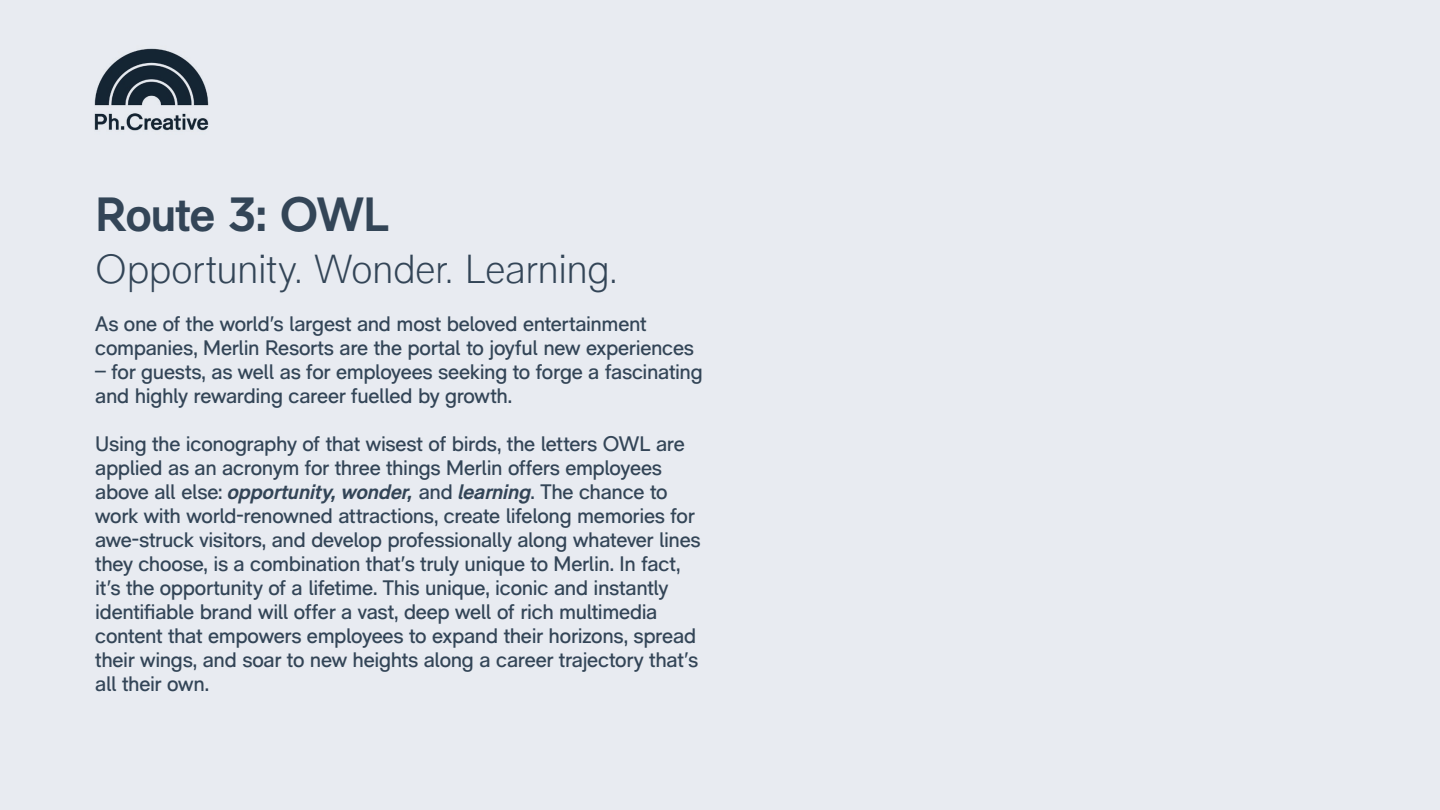
<style>
.page{position:relative;width:1440px;height:810px;background:#e8ebf1}
.page>*{position:absolute;margin:0;border:0;box-sizing:border-box;transform-origin:0 0}
.t1{font:700 48px "RM Pro";letter-spacing:-.025em;color:#334557}
.t2{font:300 40.5px "RM Pro";letter-spacing:-.025em;color:#334557}
.t3{font:21px/24px "RM Pro";letter-spacing:-.015em;color:#334557}
.s1{font-weight:700;font-style:italic}
</style>
<div class="page">
<img style="left:94px;top:48px;width:115px;height:83px">
<h1 class="t1" style="left:95px;top:186px;width:296px">Route 3: OWL</h1>
<h2 class="t2" style="left:95px;top:246px;width:524px">Opportunity. Wonder. Learning.</h2>
<p class="t3" style="left:95px;top:312px;width:600px">As one of the world’s largest and most beloved entertainment companies, Merlin Resorts are the portal to joyful new experiences</p>
<p class="t3" style="left:95px;top:360px;width:609px">– for guests, as well as for employees seeking to forge a fascinating and highly rewarding career fuelled by growth.</p>
<p class="t3" style="left:95px;top:432px;width:607px">Using the iconography of that wisest of birds, the letters OWL are applied as an acronym for three things Merlin offers employees above all else: <span class="s1">opportunity, wonder,</span> and <span class="s1">learning</span>. The chance to work with world-renowned attractions, create lifelong memories for awe-struck visitors, and develop professionally along whatever lines they choose, is a combination that’s truly unique to Merlin. In fact, it’s the opportunity of a lifetime. This unique, iconic and instantly identifiable brand will offer a vast, deep well of rich multimedia content that empowers employees to expand their horizons, spread their wings, and soar to new heights along a career trajectory that’s all their own.</p>
</div>
